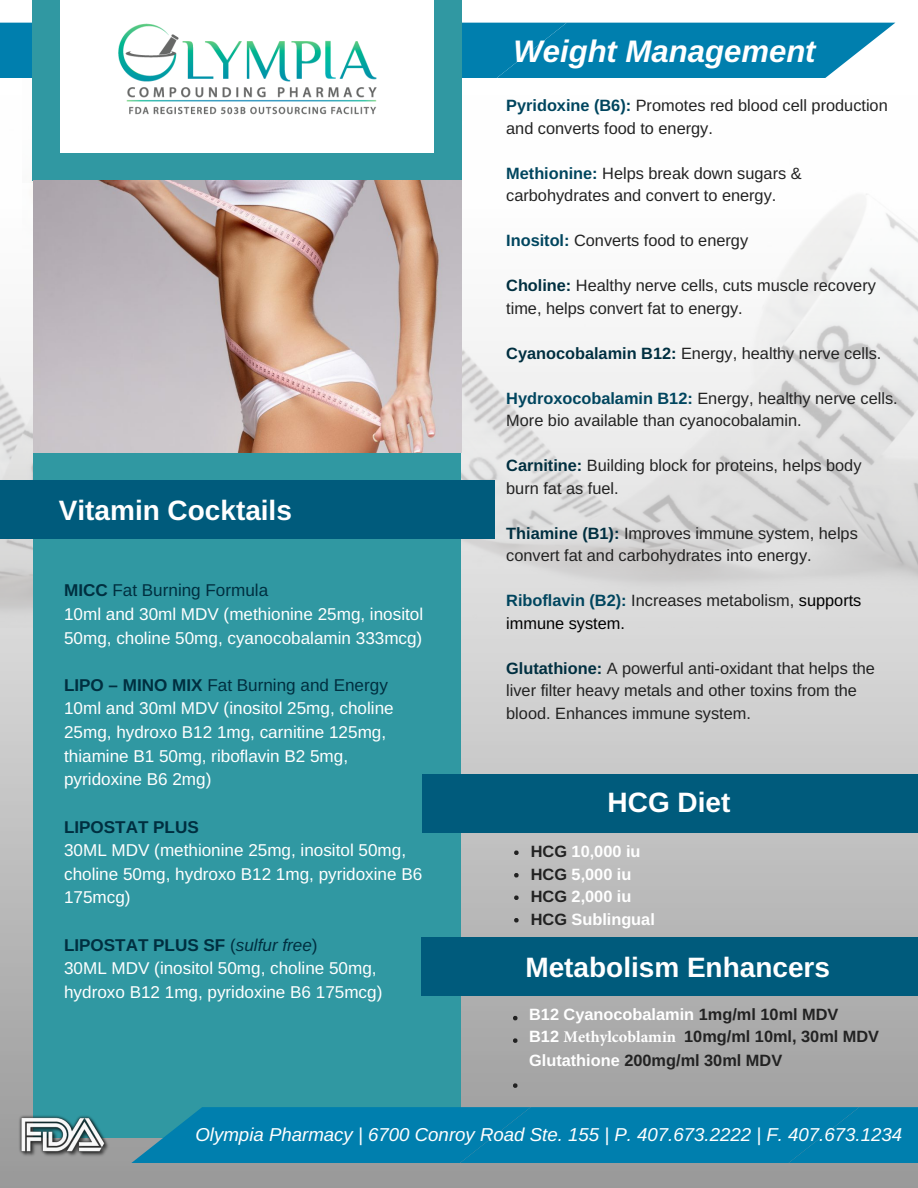
<style>
.page{position:relative;width:918px;height:1188px;background:#fff}
.page>*{position:absolute;margin:0;border:0;box-sizing:border-box;transform-origin:0 0}
.t1{font:italic 700 31.2px "Arimo";color:#fff}
.t2{font:700 28.05px "Arimo";color:#fff}
.t3{font:italic 18.75px "Arimo";color:#fff}
.t4{font:17.1px/23.7px "Arimo";color:#fff}
.t5{font:700 17.1px "Arimo";color:#002f40}
.t6{font:16.35px/22.5px "Arimo";color:#222}
.t7{font:700 16.35px/23px "Arimo";color:#222}
.t8{font:16.35px/22.5px "Arimo";color:#000}
.t9{font:700 16.35px/22.5px "Arimo";color:#fff}
.s1{font-weight:700;color:#002f40}
.s2{color:#002f40}
.s3{font-style:italic;color:#002f40}
.s4{font-weight:700;color:#00455e}
.s5{color:#222}
.s6{color:#fff}
.s7{font-family:"Minion Pro";color:#fff}
</style>
<div class="page">
<svg style="left:0;top:23px;width:895px;height:55px;background:#1288b3"></svg>
<img style="left:28px;top:22px;width:439px;height:56px">
<div style="left:434px;top:153px;width:28px;height:27px;background:#3098a2"></div>
<div style="left:32px;top:0;width:28px;height:155px;background:#3098a2"></div>
<div style="left:32px;top:153px;width:28px;height:27px;background:#3098a2"></div>
<div style="left:434px;top:0;width:28px;height:155px;background:#3098a2"></div>
<img style="left:0;top:183px;width:918px;height:1005px">
<div style="left:44px;top:459px;width:406px;height:672px;background:#3098a2"></div>
<div style="left:33px;top:472px;width:20px;height:646px;background:#3098a2"></div>
<div style="left:441px;top:472px;width:20px;height:646px;background:#3098a2"></div>
<div style="left:52px;top:1117px;width:390px;height:20px;background:#3098a2"></div>
<div style="left:441px;top:452px;width:20px;height:21px;background:#3098a2"></div>
<div style="left:33px;top:452px;width:20px;height:21px;background:#3098a2"></div>
<div style="left:52px;top:452px;width:390px;height:21px;background:#3098a2"></div>
<img style="left:60px;top:22px;width:374px;height:158px">
<img style="left:34px;top:180px;width:427px;height:272px">
<div style="left:0;top:480px;width:495px;height:59px;background:#005b7c"></div>
<img style="left:11px;top:1096px;width:104px;height:77px">
<div style="left:129px;top:1107px;width:789px;height:55px;background:#007fae"></div>
<div style="left:422px;top:774px;width:496px;height:58px;background:#005b7c"></div>
<svg style="left:514px;top:850px;width:5px;height:5px"></svg>
<svg style="left:514px;top:873px;width:5px;height:5px"></svg>
<svg style="left:514px;top:896px;width:5px;height:4px"></svg>
<svg style="left:514px;top:918px;width:5px;height:4px"></svg>
<div style="left:421px;top:937px;width:497px;height:59px;background:#005b7c"></div>
<svg style="left:513px;top:1016px;width:5px;height:4px"></svg>
<svg style="left:513px;top:1038px;width:5px;height:5px"></svg>
<svg style="left:513px;top:1083px;width:5px;height:5px"></svg>
<h2 class="t2" style="left:59px;top:494px;width:235px">Vitamin Cocktails</h2>
<p class="t4" style="left:64px;top:578px;width:361px"><span class="s1">MICC</span> <span class="s2">Fat Burning Formula<br></span>10ml and 30ml MDV (methionine 25mg, inositol<br>50mg, choline 50mg, cyanocobalamin 333mcg)</p>
<p class="t4" style="left:64px;top:673px;width:331px"><span class="s1">LIPO – MINO MIX</span> <span class="s2">Fat Burning and Energy </span>10ml and 30ml MDV (inositol 25mg, choline 25mg, hydroxo B12 1mg, carnitine 125mg, thiamine B1 50mg, riboflavin B2 5mg, pyridoxine B6 2mg)</p>
<p class="t5" style="left:64px;top:817px;width:136px">LIPOSTAT PLUS</p>
<p class="t4" style="left:64px;top:838px;width:360px">30ML MDV (methionine 25mg, inositol 50mg, choline 50mg, hydroxo B12 1mg, pyridoxine B6<br>175mcg)</p>
<p class="t4" style="left:64px;top:933px;width:320px"><span class="s1">LIPOSTAT PLUS SF</span> <span class="s2">(</span><span class="s3">sulfur free</span><span class="s2">)<br></span>30ML MDV (inositol 50mg, choline 50mg, hydroxo B12 1mg, pyridoxine B6 175mcg)</p>
<h1 class="t1" style="left:513px;top:34px;width:304px">Weight Management</h1>
<p class="t6" style="left:506px;top:94px;width:383px"><span class="s4">Pyridoxine (B6):</span> Promotes red blood cell production and converts food to energy.</p>
<p class="t6" style="left:506px;top:162px;width:297px"><span class="s4">Methionine:</span> Helps break down sugars &amp; carbohydrates and convert to energy.</p>
<p class="t6" style="left:506px;top:229px;width:243px"><span class="s4">Inositol:</span> Converts food to energy</p>
<p class="t6" style="left:506px;top:274px;width:371px"><span class="s1">Choline:</span> Healthy nerve cells, cuts muscle recovery time, helps convert fat to energy.</p>
<p class="t6" style="left:506px;top:342px;width:377px"><span class="s1">Cyanocobalamin B12:</span> Energy, healthy nerve cells.</p>
<p class="t6" style="left:506px;top:387px;width:393px"><span class="s4">Hydroxocobalamin B12:</span> Energy, healthy nerve cells.<br>More bio available than cyanocobalamin.</p>
<p class="t6" style="left:506px;top:454px;width:357px"><span class="s1">Carnitine:</span> Building block for proteins, helps body burn fat as fuel.</p>
<p class="t6" style="left:506px;top:522px;width:353px"><span class="s1">Thiamine (B1):</span> Improves immune system, helps convert fat and carbohydrates into energy.</p>
<p class="t8" style="left:506px;top:589px;width:357px"><span class="s4">Riboflavin (B2):</span> <span class="s5">Increases metabolism,</span> supports immune system.</p>
<p class="t6" style="left:506px;top:657px;width:370px"><span class="s1">Glutathione:</span> A powerful anti-oxidant that helps the liver filter heavy metals and other toxins from the blood. Enhances immune system.</p>
<h2 class="t2" style="left:608px;top:787px;width:124px">HCG Diet</h2>
<p class="t9" style="left:531px;top:840px;width:126px"><span class="s5">HCG</span> 10,000 iu<br><span class="s5">HCG</span> 5,000 iu<br><span class="s5">HCG</span> 2,000 iu<br><span class="s5">HCG</span> Sublingual</p>
<h2 class="t2" style="left:525px;top:951px;width:306px">Metabolism Enhancers</h2>
<p class="t7" style="left:529px;top:1002px;width:352px"><span class="s6">B12 Cyanocobalamin</span> 1mg/ml 10ml MDV<br><span class="s6">B12</span> <span class="s7">Methylcoblamin</span> 10mg/ml 10ml, 30ml MDV<br><span class="s6">Glutathione</span> 200mg/ml 30ml MDV</p>
<p class="t3" style="left:195px;top:1124px;width:708px">Olympia Pharmacy | 6700 Conroy Road Ste. 155 | P. 407.673.2222 | F. 407.673.1234</p>
</div>
